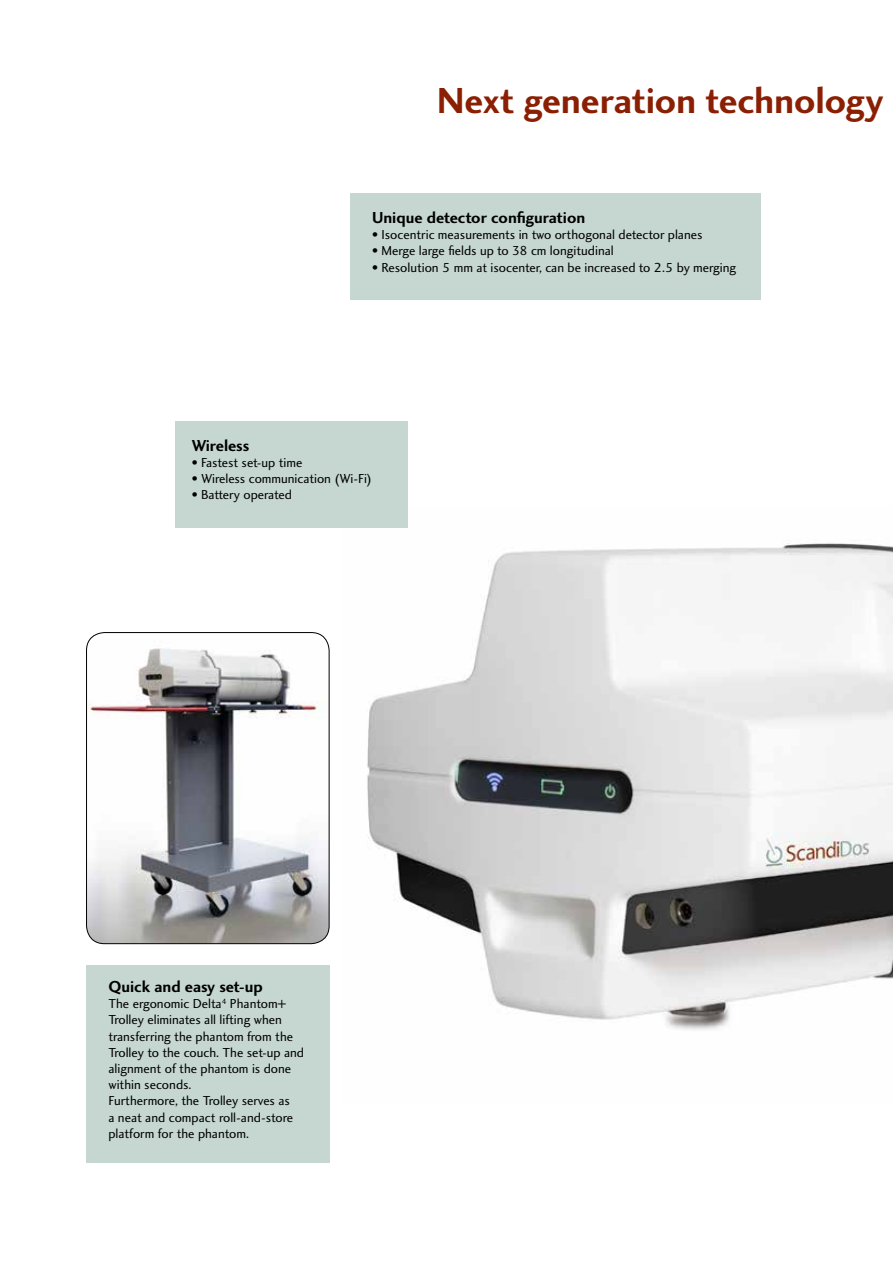
<style>
.page{position:relative;width:893px;height:1263px;background:#fff}
.page>*{position:absolute;margin:0;border:0;box-sizing:border-box;transform-origin:0 0}
.t1{font:37.5px "Charlotte Sans Bold Plain";letter-spacing:-.005em;color:#8a1f03}
.t2{font:16.5px "Charlotte Sans Bold Plain";color:#000}
.t3{font:13.5px/16.2px "Charlotte Sans Book Plain";color:#000}
</style>
<div class="page">
<div style="left:351px;top:193px;width:410px;height:106px;background:#c5d7d0"></div>
<img style="left:343px;top:527px;width:550px;height:503px">
<div style="left:175px;top:421px;width:233px;height:106px;background:#c5d7d0"></div>
<img style="left:87px;top:632px;width:242px;height:312px">
<div style="left:86px;top:632px;width:243px;height:312px;border:1px solid #000;border-radius:18px"></div>
<div style="left:86px;top:965px;width:243px;height:198px;background:#c5d7d0"></div>
<h1 class="t1" style="left:437px;top:78px;width:448px">Next generation technology</h1>
<p class="t2" style="left:372px;top:208px;width:215px">Unique detector configuration</p>
<p class="t3" style="left:372px;top:226px;width:332px">• Isocentric measurements in two orthogonal detector planes</p>
<p class="t3" style="left:372px;top:243px;width:243px">• Merge large fields up to 38 cm longitudinal</p>
<p class="t3" style="left:372px;top:259px;width:366px">• Resolution 5 mm at isocenter, can be increased to 2.5 by merging</p>
<p class="t2" style="left:192px;top:435px;width:59px">Wireless</p>
<p class="t3" style="left:192px;top:454px;width:112px">• Fastest set-up time</p>
<p class="t3" style="left:192px;top:470px;width:182px">• Wireless communication (Wi-Fi)</p>
<p class="t3" style="left:192px;top:487px;width:102px">• Battery operated</p>
<p class="t2" style="left:108px;top:976px;width:156px">Quick and easy set-up</p>
<p class="t3" style="left:108px;top:995px;width:197px">The ergonomic Delta<sup>4</sup> Phantom+<br>Trolley eliminates all lifting when transferring the phantom from the<br>Trolley to the couch. The set-up and alignment of the phantom is done within seconds.<br>Furthermore, the Trolley serves as<br>a neat and compact roll-and-store platform for the phantom.</p>
</div>
